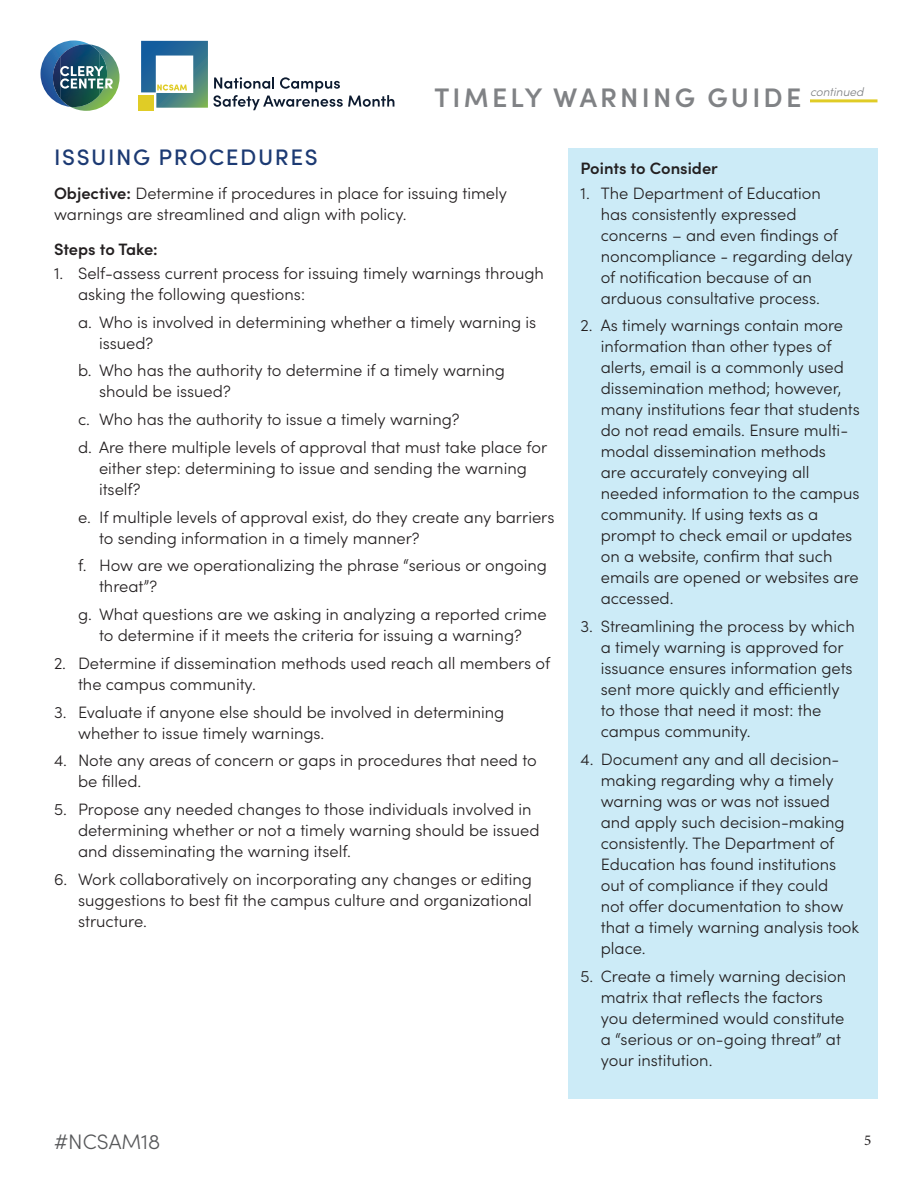
<style>
.page{position:relative;width:918px;height:1188px;background:#fff}
.page>*{position:absolute;margin:0;border:0;box-sizing:border-box;transform-origin:0 0}
.t1{font:600 26.85px "Sofia Pro";letter-spacing:.12em;color:#808285}
.Subhead_1{font:500 22.5px "Sofia Pro";letter-spacing:.07em;color:#1c3a73}
.t2{font:300 21px "Sofia Pro";color:#57585a}
.Numbered_Body{font:300 16.5px/21px "Sofia Pro";color:#231f20}
.Body_Text{font:300 16.5px/21px "Sofia Pro";color:#231f20}
.Subhead_2{font:600 16.5px "Sofia Pro";color:#231f20}
.t3{font:15px "Minion Pro";color:#231f20}
.t4{font:italic 300 12px "Sofia Pro";color:#808285}
.s1{font-weight:600}
</style>
<div class="page">
<img style="left:41px;top:40px;width:79px;height:71px">
<div style="left:138px;top:96px;width:16px;height:15px;background:#e0cc26"></div>
<svg style="left:141px;top:41px;width:253px;height:69px"></svg>
<hr style="left:810px;top:99px;width:68px;height:3px;background:#e0cc26">
<div style="left:568px;top:148px;width:310px;height:951px;background:#ccebf7"></div>
<p class="t1" style="left:434px;top:77px;width:369px">TIMELY WARNING GUIDE</p>
<p class="t4" style="left:810px;top:83px;width:55px">continued</p>
<p class="Subhead_1" style="left:54px;top:140px;width:265px">ISSUING PROCEDURES</p>
<p class="Body_Text" style="left:54px;top:182px;width:455px"><span class="s1">Objective:</span> Determine if procedures in place for issuing timely warnings are streamlined and align with policy.</p>
<p class="Subhead_2" style="left:54px;top:236px;width:105px">Steps to Take:</p>
<p class="Numbered_Body" style="left:78px;top:262px;width:468px;text-indent:-24px">1. Self-assess current process for issuing timely warnings through asking the following questions:</p>
<p class="Numbered_Body" style="left:99px;top:310px;width:439px;text-indent:-21px">a. Who is involved in determining whether a timely warning is issued?</p>
<p class="Numbered_Body" style="left:99px;top:359px;width:407px;text-indent:-21px">b. Who has the authority to determine if a timely warning should be issued?</p>
<p class="Numbered_Body" style="left:78px;top:408px;width:383px">c. Who has the authority to issue a timely warning?</p>
<p class="Numbered_Body" style="left:99px;top:436px;width:450px;text-indent:-21px">d. Are there multiple levels of approval that must take place for either step: determining to issue and sending the warning itself?</p>
<p class="Numbered_Body" style="left:99px;top:505px;width:457px;text-indent:-21px">e. If multiple levels of approval exist, do they create any barriers to sending information in a timely manner?</p>
<p class="Numbered_Body" style="left:99px;top:554px;width:450px;text-indent:-21px">f. How are we operationalizing the phrase “serious or ongoing threat”?</p>
<p class="Numbered_Body" style="left:78px;top:603px;width:470px;text-align:center">g. What questions are we asking in analyzing a reported crime to determine if it meets the criteria for issuing a warning?</p>
<p class="Numbered_Body" style="left:78px;top:652px;width:474px;text-indent:-24px">2. Determine if dissemination methods used reach all members of the campus community.</p>
<p class="Numbered_Body" style="left:78px;top:700px;width:428px;text-indent:-24px">3. Evaluate if anyone else should be involved in determining whether to issue timely warnings.</p>
<p class="Numbered_Body" style="left:78px;top:749px;width:460px;text-indent:-24px">4. Note any areas of concern or gaps in procedures that need to be filled.</p>
<p class="Numbered_Body" style="left:78px;top:798px;width:463px;text-indent:-24px">5. Propose any needed changes to those individuals involved in determining whether or not a timely warning should be issued and disseminating the warning itself.</p>
<p class="Numbered_Body" style="left:78px;top:868px;width:456px;text-align:justify;text-indent:-24px">6. Work collaboratively on incorporating any changes or editing suggestions to best fit the campus culture and organizational structure.</p>
<p class="Subhead_2" style="left:580px;top:156px;width:139px">Points to Consider</p>
<p class="Numbered_Body" style="left:601px;top:181px;width:254px;text-indent:-20px">1. The Department of Education<br>has consistently expressed concerns – and even findings of noncompliance - regarding delay of notification because of an arduous consultative process.</p>
<p class="Numbered_Body" style="left:601px;top:314px;width:261px;text-indent:-20px">2. As timely warnings contain more information than other types of alerts, email is a commonly used dissemination method; however, many institutions fear that students do not read emails. Ensure multi&shy;modal dissemination methods<br>are accurately conveying all needed information to the campus community. If using texts as a prompt to check email or updates on a website, confirm that such emails are opened or websites are accessed.</p>
<p class="Numbered_Body" style="left:601px;top:615px;width:256px;text-indent:-20px">3. Streamlining the process by which a timely warning is approved for issuance ensures information gets sent more quickly and efficiently to those that need it most: the campus community.</p>
<p class="Numbered_Body" style="left:601px;top:748px;width:260px;text-indent:-20px">4. Document any and all decision&shy;making regarding why a timely warning was or was not issued and apply such decision-making consistently. The Department of<br>Education has found institutions out of compliance if they could<br>not offer documentation to show that a timely warning analysis took place.</p>
<p class="Numbered_Body" style="left:601px;top:964px;width:247px;text-indent:-20px">5. Create a timely warning decision matrix that reflects the factors you determined would constitute a “serious or on-going threat” at your institution.</p>
<p class="t2" style="left:54px;top:1127px;width:108px">#NCSAM18</p>
<p class="t3" style="left:864px;top:1130px;width:9px">5</p>
</div>
